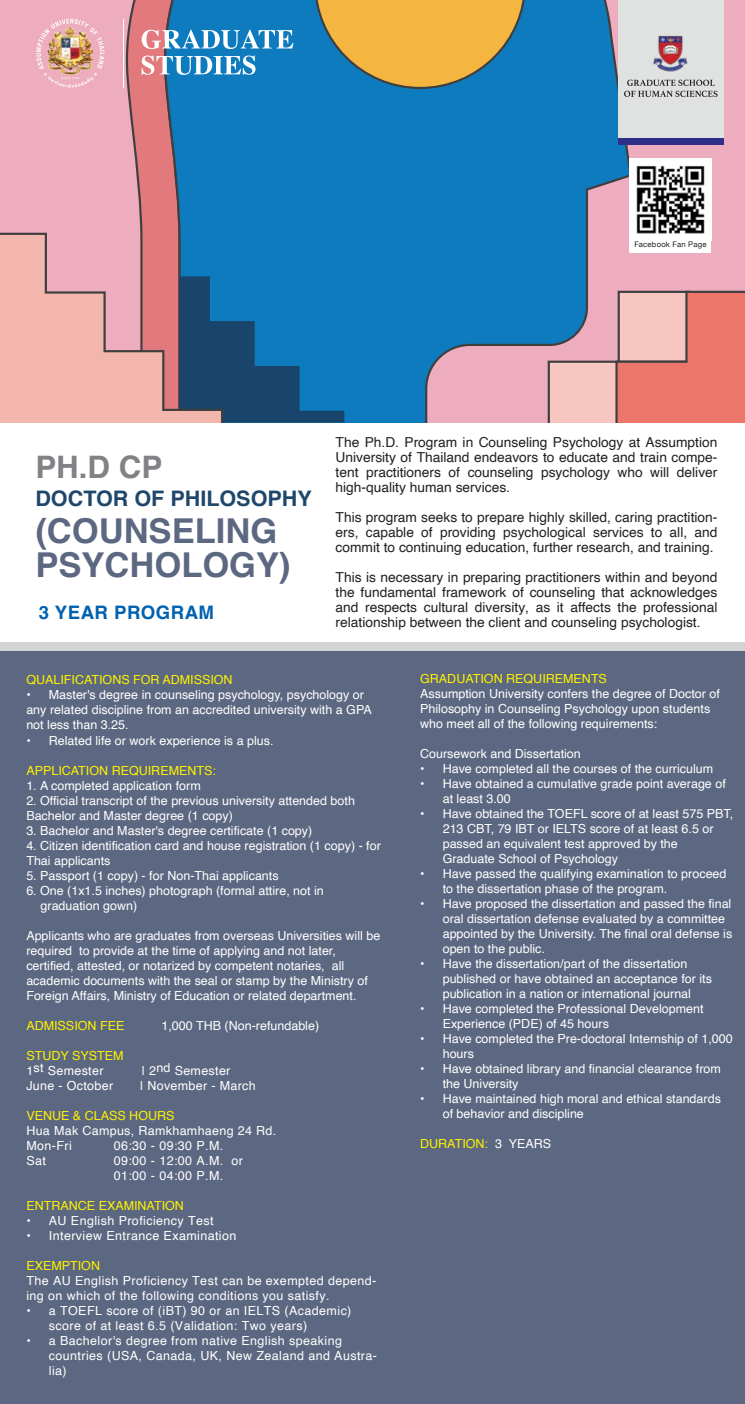
<style>
.page{position:relative;width:745px;height:1404px;background:#fff}
.page>*{position:absolute;margin:0;border:0;box-sizing:border-box;transform-origin:0 0}
.t1{font:700 34.25px/34.1px "Helvetica";color:#5c6881}
.t2{font:700 31px "Helvetica";color:#808285}
.t3{font:700 21.38px "Helvetica";color:#1f476c}
.t4{font:700 18.62px "Helvetica";letter-spacing:.025em;color:#0061af}
.t5{font:13.75px/15px "Helvetica";color:#231f20;text-align:justify}
.t6{font:12.5px/15px "Helvetica";color:#fff}
.t7{font:12.5px/15px "Helvetica";letter-spacing:.03em;color:#fff}
.t8{font:12.5px "Helvetica";color:#fff200}
.t9{font:12.5px/15px "Helvetica";letter-spacing:.025em;color:#fff}
.t10{font:7.75px "Helvetica Neue";letter-spacing:.025em;color:#231f20}
.s1{color:#fff}
</style>
<div class="page">
<div style="left:0;top:0;width:744px;height:422px;background:#eeadbf"></div>
<svg style="left:126px;top:0;width:38px;height:233px;fill:#e27a7d"></svg>
<svg style="left:164px;top:0;width:467px;height:291px;background:#1c7cbb"></svg>
<svg style="left:340px;top:276px;width:93px;height:15px"></svg>
<svg style="left:0;top:233px;width:340px;height:189px;background:#8689a2"></svg>
<svg style="left:335px;top:291px;width:409px;height:131px"></svg>
<svg style="left:314px;top:0;width:211px;height:89px;background:#b4a260"></svg>
<div style="left:0;top:651px;width:744px;height:752px;background:#5c6881"></div>
<div style="left:0;top:642px;width:744px;height:9px;background:#d1d3d4"></div>
<div style="left:629px;top:232px;width:81px;height:21px;background:#fff"></div>
<img style="left:629px;top:159px;width:81px;height:75px">
<img style="left:36px;top:19px;width:68px;height:69px">
<svg style="left:141px;top:30px;width:152px;height:19px;background:#7dabce"></svg>
<svg style="left:141px;top:55px;width:114px;height:20px;background:#84accd"></svg>
<hr style="left:123px;top:19px;width:1px;height:69px;background:#fff">
<div style="left:617px;top:0;width:106px;height:144px;background:#e0e1e1"></div>
<div style="left:617px;top:138px;width:106px;height:7px;background:#2f2f89"></div>
<img style="left:653px;top:35px;width:35px;height:37px">
<svg style="left:624px;top:80px;width:93px;height:17px"></svg>
<p class="t10" style="left:634px;top:239px;width:74px">Facebook Fan Page</p>
<h2 class="t2" style="left:35px;top:448px;width:128px">PH.D CP</h2>
<h1 class="t1" style="left:35px;top:517px;width:257px">(COUNSELING<br>PSYCHOLOGY)</h1>
<h3 class="t4" style="left:39px;top:600px;width:176px">3 YEAR PROGRAM</h3>
<h3 class="t3" style="left:35px;top:485px;width:278px">DOCTOR OF PHILOSOPHY</h3>
<p class="t5" style="left:335px;top:435px;width:383px">The Ph.D. Program in Counseling Psychology at Assumption University of Thailand endeavors to educate and train compe&shy;tent practitioners of counseling psychology who will deliver high-quality human services.</p>
<p class="t5" style="left:335px;top:510px;width:383px">This program seeks to prepare highly skilled, caring practition&shy;ers, capable of providing psychological services to all, and commit to continuing education, further research, and training.</p>
<p class="t5" style="left:335px;top:570px;width:383px">This is necessary in preparing practitioners within and beyond the fundamental framework of counseling that acknowledges and respects cultural diversity, as it affects the professional relationship between the client and counseling psychologist.</p>
<p class="t8" style="left:26px;top:670px;width:208px">QUALIFICATIONS FOR ADMISSION</p>
<p class="t6" style="left:26px;top:688px;width:347px">• Master's degree in counseling psychology, psychology or any related discipline from an accredited university with a GPA not less than 3.25.</p>
<p class="t6" style="left:26px;top:733px;width:248px">• Related life or work experience is a plus.</p>
<p class="t8" style="left:26px;top:760px;width:191px">APPLICATION REQUIREMENTS:</p>
<p class="t6" style="left:26px;top:778px;width:176px">1. A completed application form</p>
<p class="t6" style="left:26px;top:793px;width:330px">2. Official transcript of the previous university attended both<br>Bachelor and Master degree (1 copy)</p>
<p class="t6" style="left:26px;top:823px;width:287px">3. Bachelor and Master's degree certificate (1 copy)</p>
<p class="t6" style="left:26px;top:838px;width:356px">4. Citizen identification card and house registration (1 copy) - for<br>Thai applicants</p>
<p class="t6" style="left:26px;top:868px;width:253px">5. Passport (1 copy) - for Non-Thai applicants</p>
<p class="t6" style="left:40px;top:883px;width:285px;text-indent:-14px">6. One (1x1.5 inches) photograph (formal attire, not in graduation gown)</p>
<p class="t6" style="left:26px;top:928px;width:355px">Applicants who are graduates from overseas Universities will be required to provide at the time of applying and not later, certified, attested, or notarized by competent notaries, all academic documents with the seal or stamp by the Ministry of Foreign Affairs, Ministry of Education or related department.</p>
<p class="t8" style="left:26px;top:1015px;width:99px">ADMISSION FEE</p>
<p class="t6" style="left:161px;top:1018px;width:159px">1,000 THB (Non -refundable)</p>
<p class="t8" style="left:26px;top:1045px;width:99px">STUDY SYSTEM</p>
<p class="t9" style="left:26px;top:1063px;width:79px">1st Semester</p>
<p class="t9" style="left:142px;top:1063px;width:90px">| 2nd Semester</p>
<p class="t9" style="left:26px;top:1078px;width:88px">June - October</p>
<p class="t9" style="left:140px;top:1078px;width:117px">| November - March</p>
<p class="t8" style="left:26px;top:1105px;width:149px">VENUE &amp; CLASS HOURS</p>
<p class="t9" style="left:26px;top:1123px;width:251px">Hua Mak Campus, Ramkhamhaeng 24 Rd.<br>Mon-Fri</p>
<p class="t6" style="left:114px;top:1138px;width:111px">06:30 - 09:30 P.M.</p>
<p class="t6" style="left:26px;top:1153px;width:21px">Sat</p>
<p class="t7" style="left:114px;top:1153px;width:131px">09:00 - 12:00 A.M. or<br>01:00 - 04:00 P.M.</p>
<p class="t8" style="left:26px;top:1195px;width:159px">ENTRANCE EXAMINATION</p>
<p class="t7" style="left:26px;top:1213px;width:189px">• AU English Proficiency Test</p>
<p class="t7" style="left:26px;top:1228px;width:211px">• Interview Entrance Examination</p>
<p class="t8" style="left:26px;top:1255px;width:75px">EXEMPTION</p>
<p class="t7" style="left:26px;top:1273px;width:351px">The AU English Proficiency Test can be exempted depend&shy;ing on which of the following conditions you satisfy.</p>
<p class="t7" style="left:49px;top:1303px;width:304px;text-indent:-23px">• a TOEFL score of (iBT) 90 or an IELTS (Academic) score of at least 6.5 (Validation: Two years)</p>
<p class="t7" style="left:49px;top:1333px;width:329px;text-indent:-23px">• a Bachelor's degree from native English speaking countries (USA, Canada, UK, New Zealand and Austra&shy;lia)</p>
<p class="t8" style="left:420px;top:669px;width:188px">GRADUATION REQUIREMENTS</p>
<p class="t6" style="left:420px;top:686px;width:301px">Assumption University confers the degree of Doctor of<br>Philosophy in Counseling Psychology upon students who meet all of the following requirements:</p>
<p class="t6" style="left:420px;top:746px;width:162px">Coursework and Dissertation</p>
<p class="t6" style="left:420px;top:761px;width:294px">• Have completed all the courses of the curriculum</p>
<p class="t6" style="left:442px;top:776px;width:284px;text-indent:-22px">• Have obtained a cumulative grade point average of at least 3.00</p>
<p class="t6" style="left:442px;top:806px;width:292px;text-indent:-22px">• Have obtained the TOEFL score of at least 575 PBT, 213 CBT, 79 IBT or IELTS score of at least 6.5 or passed an equivalent test approved by the<br>Graduate School of Psychology</p>
<p class="t6" style="left:442px;top:866px;width:285px;text-indent:-22px">• Have passed the qualifying examination to proceed to the dissertation phase of the program.</p>
<p class="t6" style="left:442px;top:896px;width:291px;text-indent:-22px">• Have proposed the dissertation and passed the final oral dissertation defense evaluated by a committee appointed by the University. The final oral defense is open to the public.</p>
<p class="t6" style="left:442px;top:956px;width:270px;text-indent:-22px">• Have the dissertation/part of the dissertation published or have obtained an acceptance for its publication in a nation or international journal</p>
<p class="t6" style="left:442px;top:1001px;width:262px;text-indent:-22px">• Have completed the Professional Development<br>Experience (PDE) of 45 hours</p>
<p class="t6" style="left:442px;top:1031px;width:291px;text-indent:-22px">• Have completed the Pre-doctoral Internship of 1,000 hours</p>
<p class="t6" style="left:442px;top:1061px;width:279px;text-indent:-22px">• Have obtained library and financial clearance from the University</p>
<p class="t6" style="left:442px;top:1091px;width:279px;text-indent:-22px">• Have maintained high moral and ethical standards of behavior and discipline</p>
<p class="t8" style="left:420px;top:1134px;width:132px">DURATION: <span class="s1">3 YEARS</span></p>
</div>
